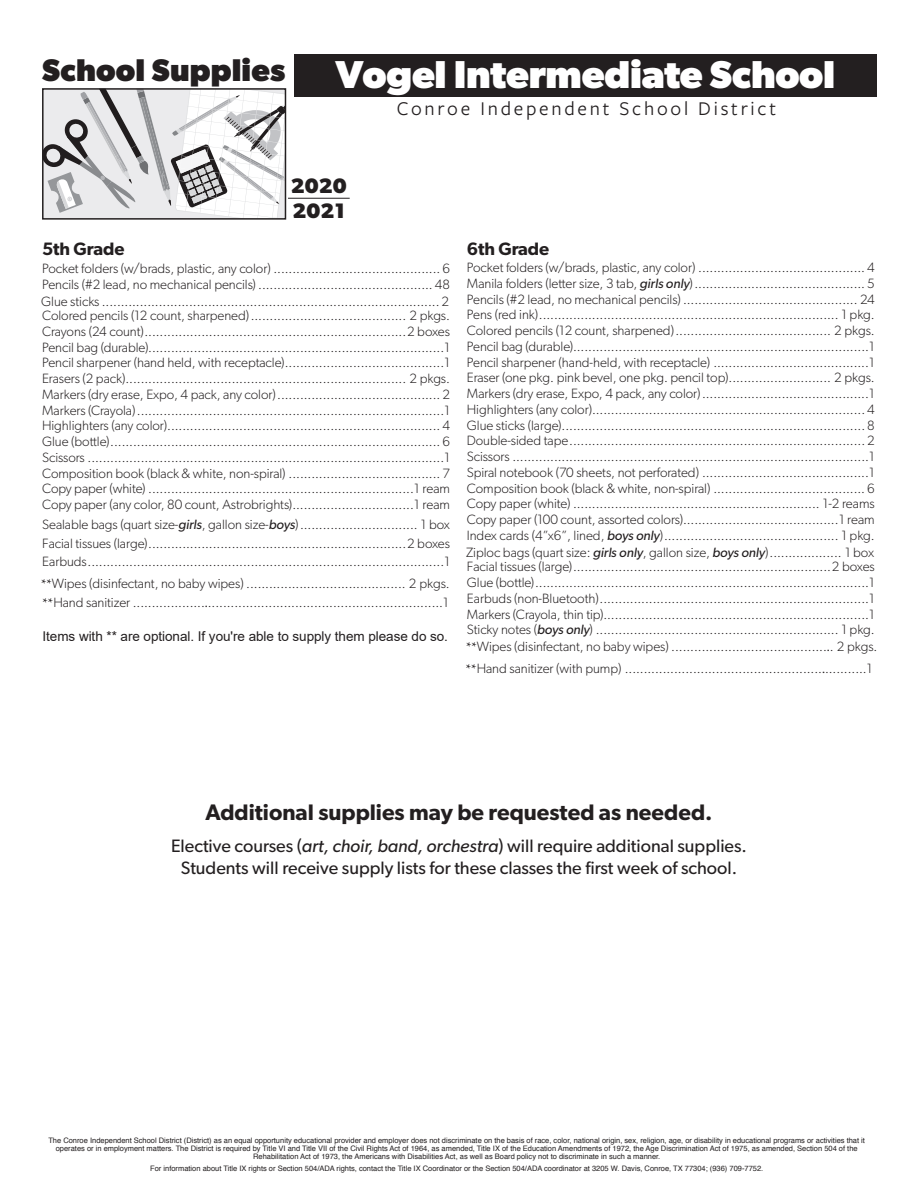
<style>
.page{position:relative;width:918px;height:1188px;background:#fff}
.page>*{position:absolute;margin:0;border:0;box-sizing:border-box;transform-origin:0 0}
.t1{font:700 39px "Gibson";letter-spacing:-.005em;color:#fff}
.t2{font:700 31.5px "Gibson";letter-spacing:.005em;color:#231f20}
.t3{font:600 22.5px "Gibson";color:#231f20}
.t4{font:700 21px "Gibson";color:#231f20}
.t5{font:20.25px "Freight Sans Pro";letter-spacing:.135em;color:#231f20}
.t6{font:18px "Gibson";color:#231f20}
.t7{font:600 18px "Gibson";letter-spacing:-.005em;color:#231f20}
.t8{font:300 13.5px "Gibson";letter-spacing:-.005em;color:#231f20}
.t9{font:13.5px "Arial";letter-spacing:-.005em;color:#221e1f}
.t10{font:7.5px/8.2px "Helvetica";color:#231f20;text-align:center}
.s1{font-weight:400;font-style:italic}
.s2{font-family:"Minion Pro";font-weight:400}
.s3{font-style:italic}
</style>
<div class="page">
<div style="left:294px;top:55px;width:583px;height:42px;background:#231f20"></div>
<hr style="left:288px;top:198px;width:62px;height:1px;background:#231f20">
<svg style="left:45px;top:91px;width:238px;height:126px"></svg>
<div style="left:42px;top:88px;width:244px;height:132px;border:2px solid #231f20"></div>
<p class="t2" style="left:42px;top:52px;width:245px">School Supplies</p>
<p class="t1" style="left:336px;top:51px;width:501px">Vogel Intermediate School</p>
<p class="t5" style="left:397px;top:95px;width:381px">Conroe Independent School District</p>
<p class="t4" style="left:291px;top:173px;width:57px">2020</p>
<p class="t4" style="left:293px;top:198px;width:54px">2021</p>
<p class="t7" style="left:42px;top:239px;width:84px">5th Grade</p>
<p class="t8" style="left:42px;top:260px;width:410px">Pocket folders (w/brads, plastic, any color) ............................................ 6</p>
<p class="t8" style="left:42px;top:276px;width:409px">Pencils (#2 lead, no mechanical pencils) .............................................. 48</p>
<p class="t8" style="left:42px;top:307px;width:410px">Colored pencils (12 count, sharpened)......................................... 2 pkgs.</p>
<p class="t8" style="left:42px;top:323px;width:409px">Crayons (24 count).....................................................................2 boxes</p>
<p class="t8" style="left:42px;top:339px;width:410px">Pencil bag (durable)..............................................................................1</p>
<p class="t8" style="left:42px;top:355px;width:409px">Pencil sharpener (hand held, with receptacle)..........................................1</p>
<p class="t8" style="left:42px;top:370px;width:409px">Erasers (2 pack).......................................................................... 2 pkgs.</p>
<p class="t8" style="left:42px;top:386px;width:409px">Markers (dry erase, Expo, 4 pack, any color)........................................... 2</p>
<p class="t8" style="left:42px;top:402px;width:409px">Markers (Crayola).................................................................................1</p>
<p class="t8" style="left:42px;top:418px;width:410px">Highlighters (any color)........................................................................ 4</p>
<p class="t8" style="left:42px;top:433px;width:409px">Glue (bottle)....................................................................................... 6</p>
<p class="t8" style="left:42px;top:449px;width:409px">Scissors ..............................................................................................1</p>
<p class="t8" style="left:42px;top:465px;width:409px">Composition book (black &amp; white, non-spiral) ........................................ 7</p>
<p class="t8" style="left:42px;top:481px;width:409px">Copy paper (white) ......................................................................1 ream</p>
<p class="t8" style="left:42px;top:496px;width:409px">Copy paper (any color, 80 count, Astrobrights)................................1 ream</p>
<p class="t8" style="left:41px;top:293px;width:410px">Glue sticks ......................................................................................... 2</p>
<p class="t8" style="left:42px;top:516px;width:410px">Sealable bags (quart size-<span class="s1">girls</span>, gallon size-<span class="s1">boys</span>)............................... 1 box</p>
<p class="t8" style="left:42px;top:535px;width:409px">Facial tissues (large)....................................................................2 boxes</p>
<p class="t8" style="left:42px;top:553px;width:409px">Earbuds..............................................................................................1</p>
<p class="t8" style="left:41px;top:575px;width:410px"><span class="s2">**</span>Wipes (disinfectant, no baby wipes) .......................................... 2 pkgs.</p>
<p class="t8" style="left:43px;top:594px;width:408px"><span class="s2">**</span>Hand sanitizer ...................<span class="s2">.</span>..............................................................1</p>
<p class="t9" style="left:43px;top:627px;width:407px">Items with ** are optional. If you're able to supply them please do so.</p>
<p class="t7" style="left:467px;top:238px;width:84px">6th Grade</p>
<p class="t8" style="left:467px;top:259px;width:409px">Pocket folders (w/brads, plastic, any color) ............................................ 4</p>
<p class="t8" style="left:467px;top:275px;width:409px">Manila folders (letter size, 3 tab, <span class="s1">girls only</span>)............................................. 5</p>
<p class="t8" style="left:467px;top:291px;width:409px">Pencils (#2 lead, no mechanical pencils) .............................................. 24</p>
<p class="t8" style="left:467px;top:306px;width:409px">Pens (red ink)............................................................................... 1 pkg.</p>
<p class="t8" style="left:467px;top:322px;width:409px">Colored pencils (12 count, sharpened)......................................... 2 pkgs.</p>
<p class="t8" style="left:467px;top:338px;width:410px">Pencil bag (durable)..............................................................................1</p>
<p class="t8" style="left:467px;top:354px;width:409px">Pencil sharpener (hand-held, with receptacle) .........................................1</p>
<p class="t8" style="left:467px;top:369px;width:409px">Eraser (one pkg. pink bevel, one pkg. pencil top)........................... 2 pkgs.</p>
<p class="t8" style="left:467px;top:385px;width:409px">Markers (dry erase, Expo, 4 pack, any color)............................................1</p>
<p class="t8" style="left:467px;top:401px;width:410px">Highlighters (any color)........................................................................ 4</p>
<p class="t8" style="left:467px;top:417px;width:409px">Glue sticks (large)................................................................................ 8</p>
<p class="t8" style="left:467px;top:432px;width:409px">Double-sided tape.............................................................................. 2</p>
<p class="t8" style="left:467px;top:448px;width:409px">Scissors ..............................................................................................1</p>
<p class="t8" style="left:467px;top:464px;width:409px">Spiral notebook (70 sheets, not perforated) ............................................1</p>
<p class="t8" style="left:467px;top:480px;width:409px">Composition book (black &amp; white, non-spiral) ........................................ 6</p>
<p class="t8" style="left:467px;top:495px;width:409px">Copy paper (white) ................................................................. 1-2 reams</p>
<p class="t8" style="left:467px;top:511px;width:409px">Copy paper (100 count, assorted colors).........................................1 ream</p>
<p class="t8" style="left:467px;top:527px;width:409px">Index cards (4”x6”, lined, <span class="s1">boys only</span>).............................................. 1 pkg.</p>
<p class="t8" style="left:466px;top:544px;width:409px">Ziploc bags (quart size: <span class="s1">girls only</span>, gallon size, <span class="s1">boys only</span>)................... 1 box</p>
<p class="t8" style="left:467px;top:558px;width:409px">Facial tissues (large)....................................................................2 boxes</p>
<p class="t8" style="left:467px;top:574px;width:409px">Glue (bottle)........................................................................................1</p>
<p class="t8" style="left:467px;top:590px;width:409px">Earbuds (non-Bluetooth).......................................................................1</p>
<p class="t8" style="left:467px;top:606px;width:410px">Markers (Crayola, thin tip)......................................................................1</p>
<p class="t8" style="left:467px;top:621px;width:409px">Sticky notes (<span class="s1">boys only</span>) ................................................................ 1 pkg.</p>
<p class="t8" style="left:466px;top:660px;width:408px"><span class="s2">**</span>Hand sanitizer (with pump) ....................................................<span class="s2">.</span>...........1</p>
<p class="t8" style="left:466px;top:638px;width:413px"><span class="s2">**</span>Wipes (disinfectant, no baby wipes) .........................................<span class="s2">.</span>. 2 pkgs.</p>
<p class="t3" style="left:205px;top:799px;width:509px">Additional supplies may be requested as needed.</p>
<p class="t6" style="left:171px;top:835px;width:577px">Elective courses (<span class="s3">art, choir, band, orchestra</span>) will require additional supplies.</p>
<p class="t6" style="left:181px;top:857px;width:558px">Students will receive supply lists for these classes the first week of school.</p>
<p class="t10" style="left:48px;top:1136px;width:818px">The Conroe Independent School District (District) as an equal opportunity educational provider and employer does not discriminate on the basis of race, color, national origin, sex, religion, age, or disability in educational programs or activities that it operates or in employment matters. The District is required by Title VI and Title VII of the Civil Rights Act of 1964, as amended, Title IX of the Education Amendments of 1972, the Age Discrimination Act of 1975, as amended, Section 504 of the</p>
<p class="t10" style="left:253px;top:1153px;width:409px">Rehabilitation Act of 1973, the Americans with Disabilities Act, as well as Board policy not to discriminate in such a manner.</p>
<p class="t10" style="left:150px;top:1165px;width:615px">For information about Title IX rights or Section 504/ADA rights, contact the Title IX Coordinator or the Section 504/ADA coordinator at 3205 W. Davis, Conroe, TX 77304; (936) 709-7752.</p>
</div>
